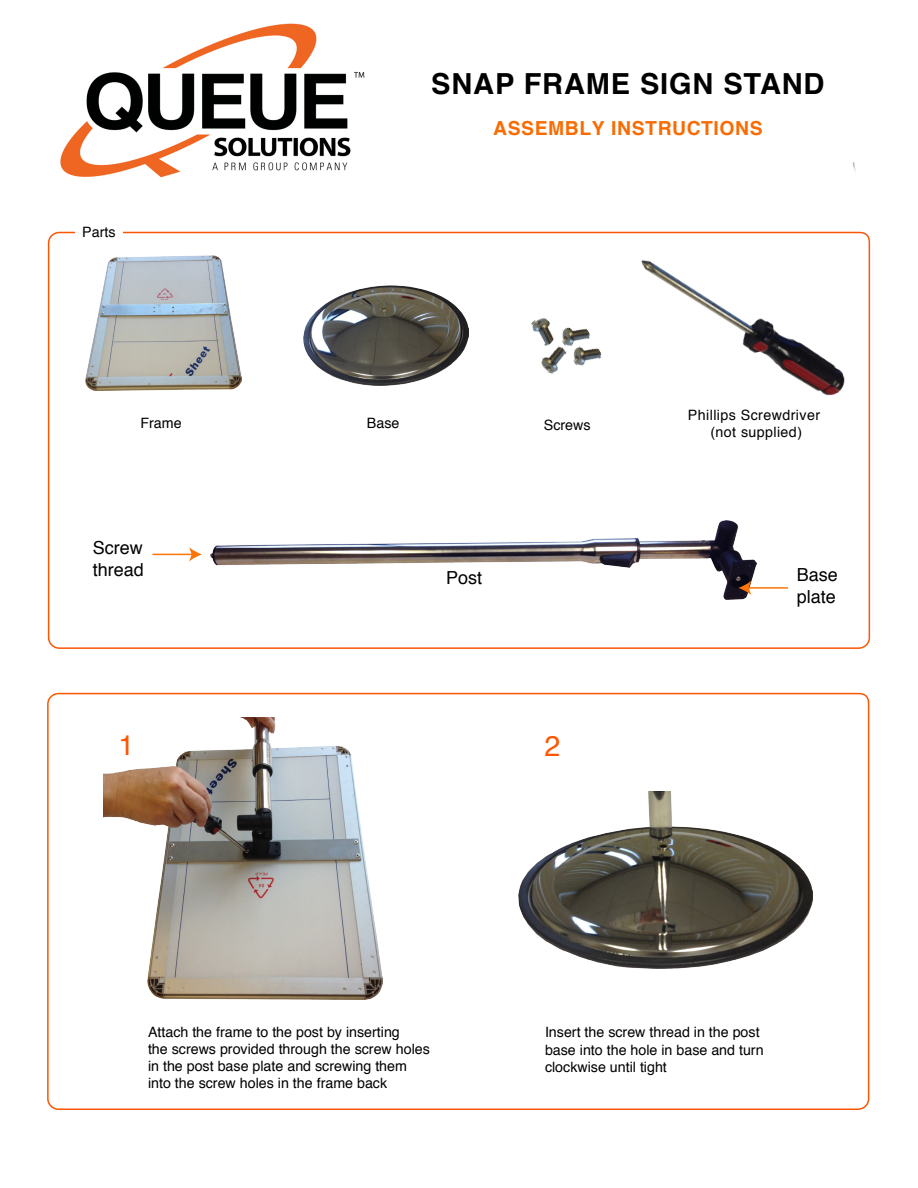
<style>
.page{position:relative;width:918px;height:1188px;background:#fff}
.page>*{position:absolute;margin:0;border:0;box-sizing:border-box;transform-origin:0 0}
.t1{font:700 28.95px "Helvetica";letter-spacing:.03em;color:#000}
.t2{font:28.5px "Helvetica";color:#fc5603}
.t3{font:700 19.35px "Helvetica";letter-spacing:.03em;color:#f96c03}
.t4{font:18px/21.6px "Helvetica";color:#000}
.t5{font:14.25px/17.1px "Helvetica";color:#000}
.t6{font:14.25px/17.1px "Helvetica";letter-spacing:.03em;color:#000;text-align:center}
</style>
<div class="page">
<img style="left:60px;top:23px;width:305px;height:155px">
<img style="left:304px;top:285px;width:164px;height:100px">
<img style="left:562px;top:327px;width:28px;height:19px">
<img style="left:568px;top:338px;width:34px;height:28px">
<img style="left:541px;top:343px;width:26px;height:31px">
<img style="left:531px;top:318px;width:30px;height:29px">
<div style="left:47px;top:693px;width:822px;height:417px;border:2px solid #fc5603;border-radius:11px"></div>
<img style="left:518px;top:791px;width:295px;height:177px">
<img style="left:85px;top:256px;width:156px;height:135px">
<img style="left:104px;top:717px;width:278px;height:282px">
<img style="left:211px;top:520px;width:545px;height:79px">
<hr style="left:152px;top:554px;width:41px;height:1px;background:#fc7506">
<svg style="left:189px;top:547px;width:13px;height:15px"></svg>
<hr style="left:748px;top:587px;width:40px;height:2px;background:#fc7506">
<svg style="left:738px;top:581px;width:13px;height:14px"></svg>
<img style="left:631px;top:162px;width:240px;height:263px">
<h1 class="t1" style="left:431px;top:61px;width:395px">SNAP FRAME SIGN STAND</h1>
<p class="t5" style="left:82px;top:224px;width:35px">Parts</p>
<p class="t5" style="left:140px;top:415px;width:43px">Frame</p>
<p class="t4" style="left:93px;top:538px;width:53px">Screw thread</p>
<h3 class="t3" style="left:493px;top:112px;width:271px">ASSEMBLY INSTRUCTIONS</h3>
<p class="t5" style="left:367px;top:415px;width:34px">Base</p>
<p class="t6" style="left:688px;top:407px;width:134px">Phillips Screwdriver (not supplied)</p>
<p class="t5" style="left:544px;top:417px;width:48px">Screws</p>
<p class="t4" style="left:446px;top:568px;width:38px">Post</p>
<p class="t4" style="left:797px;top:565px;width:43px">Base plate</p>
<h2 class="t2" style="left:119px;top:723px;width:17px">1</h2>
<h2 class="t2" style="left:544px;top:724px;width:17px">2</h2>
<p class="t5" style="left:148px;top:1023px;width:283px">Attach the frame to the post by inserting<br>the screws provided through the screw holes in the post base plate and screwing them into the screw holes in the frame back</p>
<p class="t5" style="left:545px;top:1024px;width:220px">Insert the screw thread in the post base into the hole in base and turn clockwise until tight</p>
</div>
